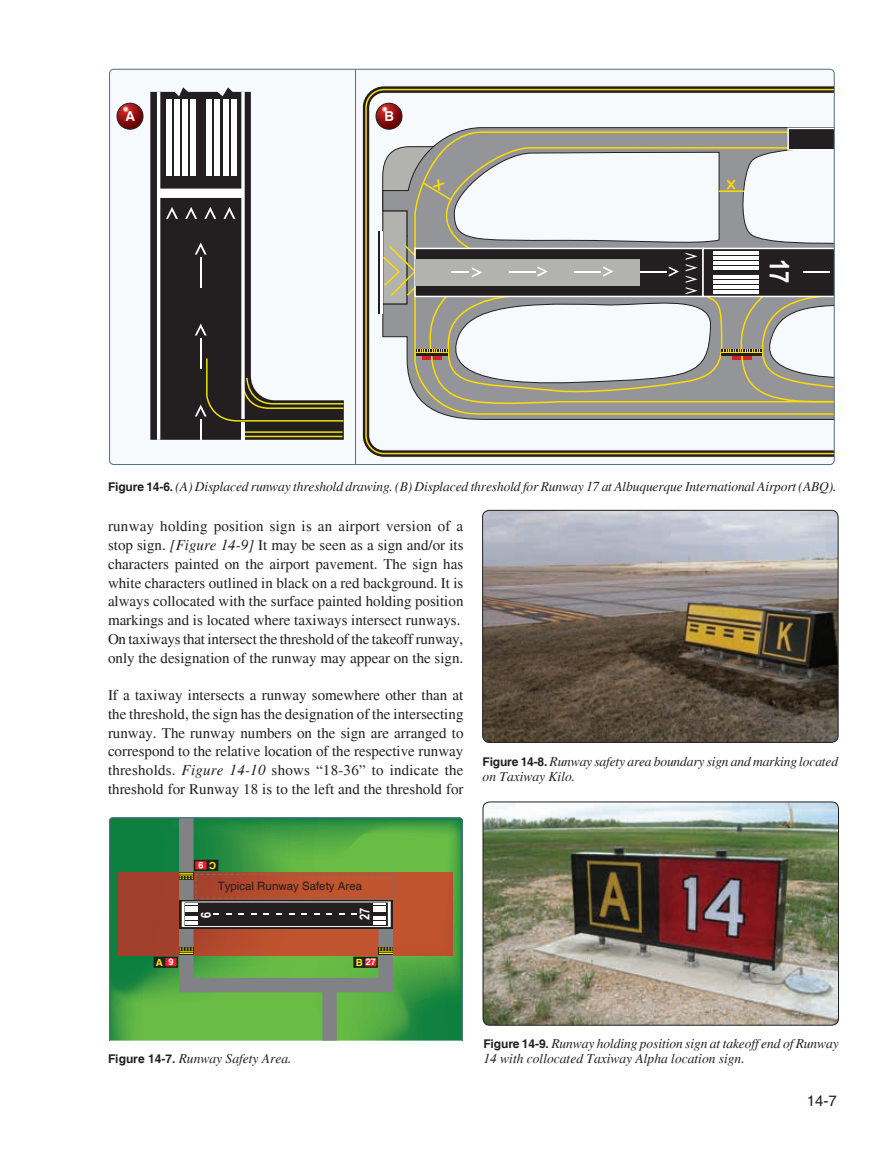
<style>
.page{position:relative;width:891px;height:1161px;background:#fff}
.page>*{position:absolute;margin:0;border:0;box-sizing:border-box;transform-origin:0 0}
.t1{font:700 27px "Arial Narrow";color:#fff}
.t2{font:24px "Arial Narrow";color:#ffdc01}
.t3{font:15px/18.8px "Times";color:#231f20}
.t4{font:15px "Helvetica";color:#231f20}
.t5{font:700 13.65px "Arial Narrow";color:#fff}
.t6{font:italic 13.5px/15px "Times";letter-spacing:-.01em;color:#231f20}
.t7{font:11.55px "Helvetica";color:#231f20}
.t8{font:700 9.9px "Helvetica";color:#fff101}
.t9{font:700 9.15px "Helvetica";color:#fff}
.s1{font-family:"Helvetica";font-weight:700;font-style:normal;font-size:12px}
.s2{font-style:italic}
.s3{font-size:9.15px;color:#fff}
.s4{font-size:9.9px;color:#fff101}
</style>
<div class="page">
<div style="left:109px;top:69px;width:725px;height:396px;background:#f6fafc;border-radius:4px"></div>
<svg style="left:150px;top:87px;width:101px;height:353px;background:#4d4b4c"></svg>
<svg style="left:157px;top:92px;width:187px;height:348px"></svg>
<svg style="left:362px;top:86px;width:471px;height:372px;background:#666157"></svg>
<svg style="left:365px;top:89px;width:468px;height:365px"></svg>
<hr style="left:355px;top:69px;width:1px;height:395px;background:#4e7282">
<img style="left:483px;top:510px;width:355px;height:232px">
<div style="left:482px;top:510px;width:356px;height:233px;border:1px solid #231f20;border-radius:7px"></div>
<svg style="left:109px;top:817px;width:354px;height:224px;background:#658a44"></svg>
<svg style="left:179px;top:872px;width:14px;height:1px"></svg>
<svg style="left:179px;top:873px;width:215px;height:54px;background:#7e4e3f"></svg>
<img style="left:483px;top:802px;width:355px;height:223px">
<div style="left:483px;top:802px;width:356px;height:224px;border:1px solid #231f20;border-radius:7px"></div>
<svg style="left:116px;top:103px;width:28px;height:27px"></svg>
<svg style="left:375px;top:103px;width:459px;height:300px"></svg>
<p class="t2" style="left:725px;top:167px;width:13px">×</p>
<p class="t1" style="left:800px;top:259px;width:26px;rotate:90deg">17</p>
<p class="t6" style="left:108px;top:479px;width:730px"><span class="s1">Figure 14-6.</span> (A) Displaced runway threshold drawing. (B) Displaced threshold for Runway 17 at Albuquerque International Airport (ABQ).</p>
<p class="t3" style="left:108px;top:517px;width:357px">runway holding position sign is an airport version of a stop sign. <span class="s2">[Figure 14-9]</span> It may be seen as a sign and/or its characters painted on the airport pavement. The sign has white characters outlined in black on a red background. It is always collocated with the surface painted holding position markings and is located where taxiways intersect runways.<br>On taxiways that intersect the threshold of the takeoff runway, only the designation of the runway may appear on the sign.</p>
<p class="t3" style="left:108px;top:686px;width:357px;text-align:justify">If a taxiway intersects a runway somewhere other than at the threshold, the sign has the designation of the intersecting runway. The runway numbers on the sign are arranged to correspond to the relative location of the respective runway thresholds. <span class="s2">Figure 14-10</span> shows “18-36” to indicate the threshold for Runway 18 is to the left and the threshold for</p>
<p class="t6" style="left:483px;top:754px;width:357px"><span class="s1">Figure 14-8.</span> Runway safety area boundary sign and marking located on Taxiway Kilo.</p>
<p class="t9" style="left:203px;top:871px;width:7px;rotate:-180deg">9</p>
<p class="t8" style="left:216px;top:871px;width:9px;rotate:-180deg">C</p>
<p class="t7" style="left:218px;top:879px;width:146px">Typical Runway Safety Area</p>
<p class="t5" style="left:216px;top:912px;width:8px;rotate:90deg">9</p>
<p class="t5" style="left:354px;top:920px;width:14px;rotate:-90deg">27</p>
<p class="t8" style="left:156px;top:956px;width:19px">A <span class="s3">9</span></p>
<p class="t9" style="left:356px;top:957px;width:22px"><span class="s4">B</span> 27</p>
<p class="t6" style="left:108px;top:1052px;width:185px"><span class="s1">Figure 14-7.</span> Runway Safety Area.</p>
<p class="t6" style="left:483px;top:1037px;width:357px"><span class="s1">Figure 14-9.</span> Runway holding position sign at takeoff end of Runway<br>14 with collocated Taxiway Alpha location sign.</p>
<p class="t4" style="left:807px;top:1092px;width:32px">14-7</p>
</div>
